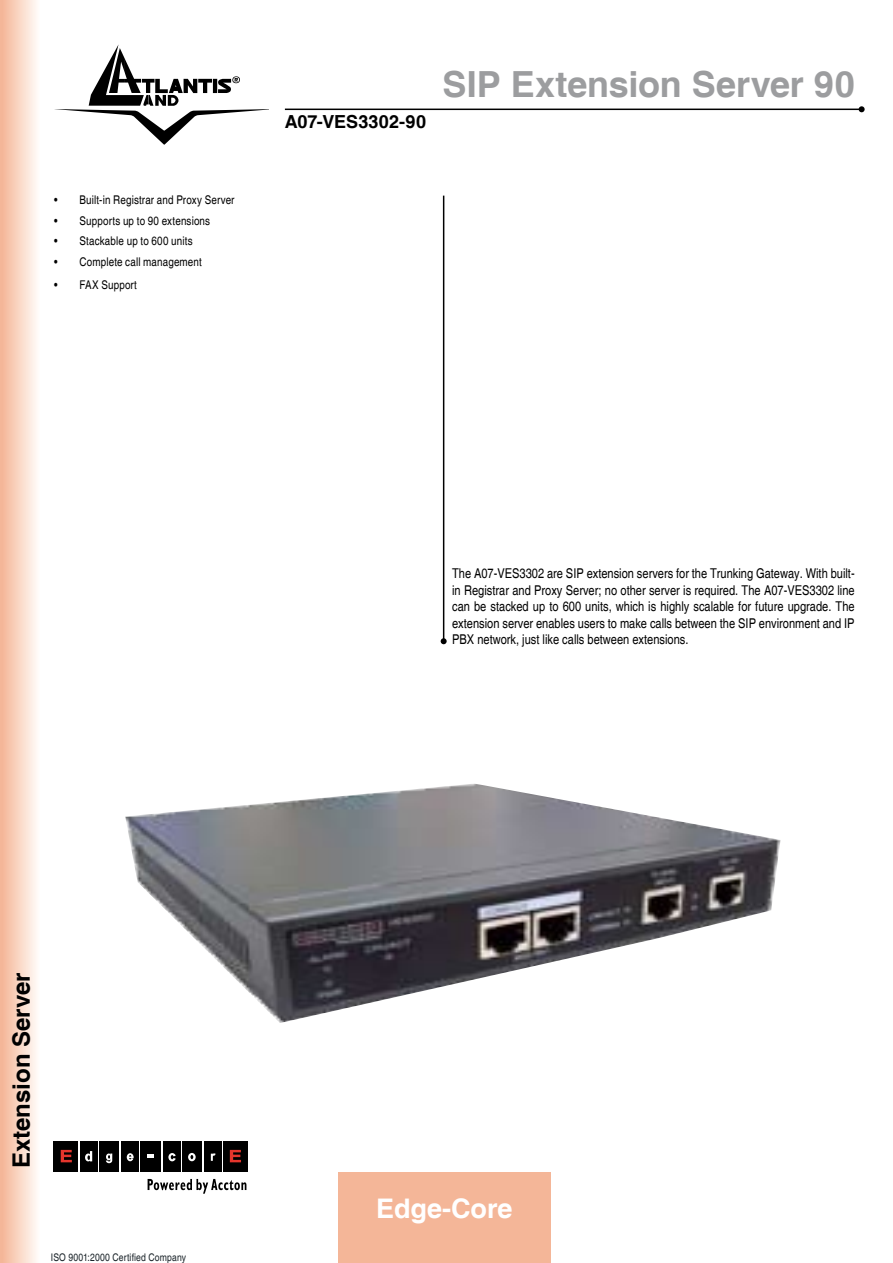
<style>
.page{position:relative;width:893px;height:1263px;background:#fff}
.page>*{position:absolute;margin:0;border:0;box-sizing:border-box;transform-origin:0 0}
.t1{font:700 36px "Helvetica";color:#9c9d9f}
.t2{font:700 27px "Helvetica";color:#fff}
.t3{font:700 24px "Helvetica";color:#000}
.t4{font:700 18px "Helvetica";letter-spacing:.01em;color:#000}
.t5{font:condensed 13.5px/16.5px "Helvetica";color:#000;text-align:justify}
.t6{font:condensed 12px "Helvetica";letter-spacing:.01em;color:#000}
.t7{font:condensed 10.5px "Helvetica";letter-spacing:.02em;color:#182127}
</style>
<div class="page">
<div style="left:1px;top:1px;width:39px;height:1261px;background:linear-gradient(to right,#f5b595,#fffefc)"></div>
<div style="left:338px;top:1173px;width:213px;height:90px;background:#f4b698"></div>
<hr style="left:285px;top:109px;width:577px;height:1px;background:#000">
<svg style="left:859px;top:106px;width:6px;height:6px"></svg>
<svg style="left:54px;top:44px;width:215px;height:101px"></svg>
<hr style="left:443px;top:196px;width:1px;height:445px;background:#000">
<svg style="left:441px;top:638px;width:6px;height:6px"></svg>
<img style="left:125px;top:783px;width:655px;height:240px">
<svg style="left:99px;top:1141px;width:149px;height:31px"></svg>
<div style="left:53px;top:1141px;width:25px;height:31px;background:#000"></div>
<div style="left:80px;top:1141px;width:18px;height:31px;background:#000"></div>
<div style="left:100px;top:1141px;width:19px;height:31px;background:#000"></div>
<div style="left:121px;top:1141px;width:17px;height:31px;background:#000"></div>
<div style="left:140px;top:1141px;width:21px;height:31px;background:#000"></div>
<div style="left:163px;top:1141px;width:17px;height:30px;background:#000"></div>
<div style="left:182px;top:1141px;width:20px;height:31px;background:#000"></div>
<div style="left:204px;top:1141px;width:17px;height:31px;background:#000"></div>
<div style="left:223px;top:1141px;width:25px;height:30px;background:#000"></div>
<svg style="left:147px;top:1155px;width:7px;height:3px"></svg>
<svg style="left:61px;top:1150px;width:11px;height:12px"></svg>
<svg style="left:85px;top:1151px;width:7px;height:10px"></svg>
<svg style="left:106px;top:1153px;width:6px;height:10px"></svg>
<svg style="left:127px;top:1153px;width:7px;height:8px"></svg>
<svg style="left:230px;top:1150px;width:11px;height:12px"></svg>
<svg style="left:188px;top:1153px;width:8px;height:8px"></svg>
<svg style="left:168px;top:1153px;width:8px;height:8px"></svg>
<svg style="left:211px;top:1153px;width:5px;height:8px"></svg>
<svg style="left:148px;top:1179px;width:98px;height:15px"></svg>
<p class="t6" style="left:54px;top:193px;width:182px">• Built-in Registrar and Proxy Server</p>
<p class="t6" style="left:54px;top:214px;width:158px">• Supports up to 90 extensions</p>
<p class="t6" style="left:54px;top:234px;width:140px">• Stackable up to 600 units</p>
<p class="t6" style="left:54px;top:255px;width:149px">• Complete call management</p>
<p class="t6" style="left:54px;top:278px;width:85px">• FAX Support</p>
<h3 class="t4" style="left:285px;top:111px;width:143px">A07-VES3302-90</h3>
<h1 class="t1" style="left:442px;top:62px;width:414px">SIP Extension Server 90</h1>
<p class="t5" style="left:452px;top:565px;width:404px">The A07-VES3302 are SIP extension servers for the Trunking Gateway. With built&shy;in Registrar and Proxy Server; no other server is required. The A07-VES3302 line can be stacked up to 600 units, which is highly scalable for future upgrade. The extension server enables users to make calls between the SIP environment and IP PBX network, just like calls between extensions.</p>
<h3 class="t3" style="left:7px;top:1168px;width:198px;rotate:-90deg">Extension Server</h3>
<p class="t7" style="left:51px;top:1251px;width:137px">ISO 9001:2000 Certified Company</p>
<h2 class="t2" style="left:376px;top:1192px;width:138px">Edge-Core</h2>
</div>
